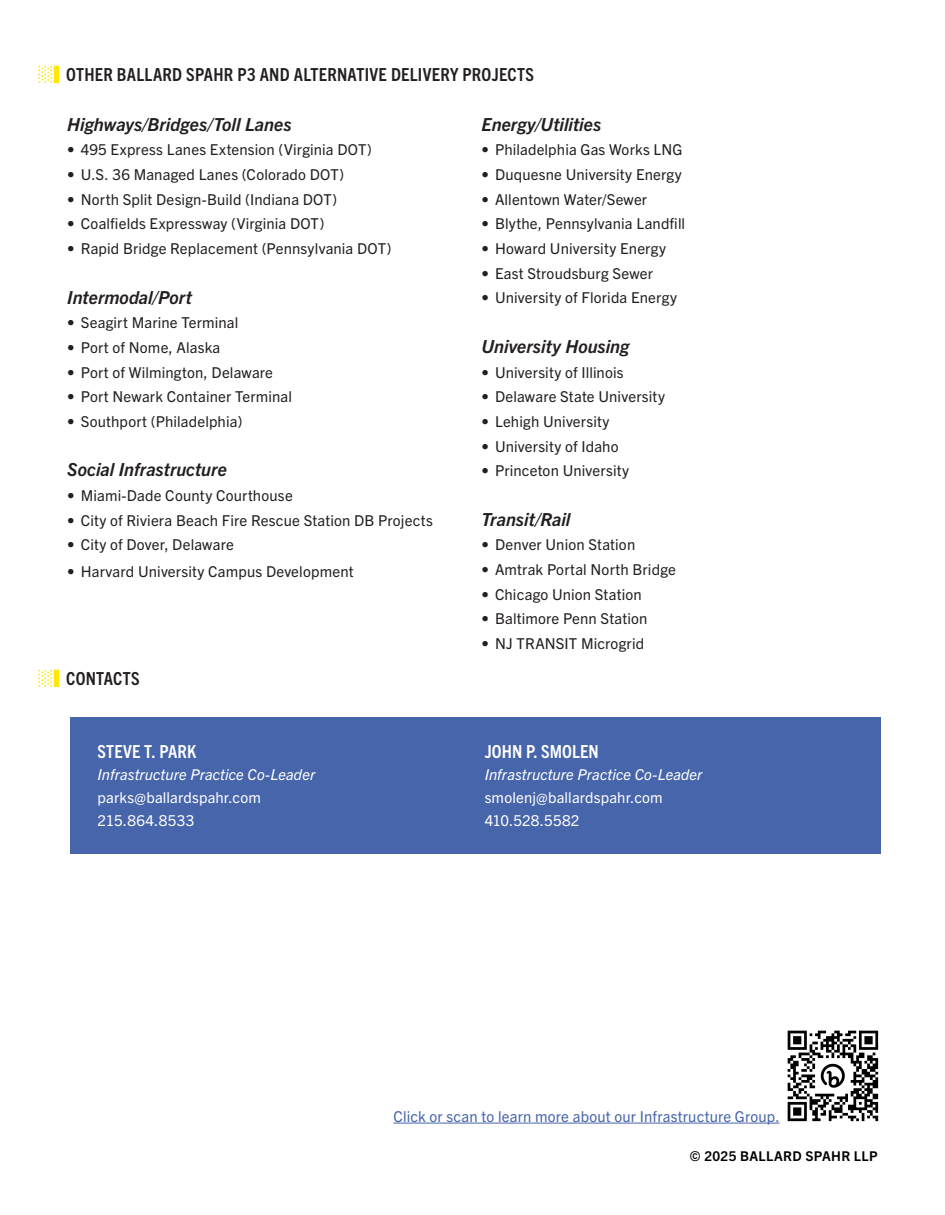
<style>
.page{position:relative;width:945px;height:1215px;background:#fff}
.page>*{position:absolute;margin:0;border:0;box-sizing:border-box;transform-origin:0 0}
.t1{font:54px "Ballard Dot Graphic";color:#ffe800}
.HEADING_2{font:italic 700 18px "Trade Gothic Next LT Pro";color:#231f20}
.t2{font:700 condensed 18px "Trade Gothic Next LT Pro";letter-spacing:.015em;color:#231f20}
.CONTACTS{font:700 condensed 18px "Trade Gothic Next LT Pro";letter-spacing:.005em;color:#fff}
.t3{font:15px "Trade Gothic Next LT Pro";letter-spacing:.01em;color:#231f20}
.CONTACTS-2{font:15px/22.5px "Trade Gothic Next LT Pro";letter-spacing:.01em;color:#fff}
.BODY_COPY{font:15px "Trade Gothic Next LT Pro";letter-spacing:.01em;color:#4765aa}
.t4{font:700 13.5px "Trade Gothic Next LT Pro";letter-spacing:.025em;color:#000}
.s1{font-style:italic}
</style>
<div class="page">
<div style="left:71px;top:717px;width:810px;height:136px;background:#4765aa"></div>
<img style="left:779px;top:1030px;width:100px;height:94px">
<hr style="left:393px;top:1122px;width:386px;height:1px;background:#4765aa">
<p class="t1" style="left:36px;top:40px;width:28px">•</p>
<p class="t2" style="left:66px;top:62px;width:469px">OTHER BALLARD SPAHR P3 AND ALTERNATIVE DELIVERY PROJECTS</p>
<p class="HEADING_2" style="left:67px;top:112px;width:226px">Highways/Bridges/Toll Lanes</p>
<p class="t3" style="left:67px;top:139px;width:306px">• 495 Express Lanes Extension (Virginia DOT)</p>
<p class="t3" style="left:67px;top:164px;width:278px">• U.S. 36 Managed Lanes (Colorado DOT)</p>
<p class="t3" style="left:67px;top:189px;width:271px">• North Split Design-Build (Indiana DOT)</p>
<p class="t3" style="left:67px;top:213px;width:258px">• Coalfields Expressway (Virginia DOT)</p>
<p class="t3" style="left:67px;top:238px;width:326px">• Rapid Bridge Replacement (Pennsylvania DOT)</p>
<p class="HEADING_2" style="left:67px;top:284px;width:126px">Intermodal/Port</p>
<p class="t3" style="left:67px;top:312px;width:172px">• Seagirt Marine Terminal</p>
<p class="t3" style="left:67px;top:337px;width:155px">• Port of Nome, Alaska</p>
<p class="t3" style="left:67px;top:362px;width:207px">• Port of Wilmington, Delaware</p>
<p class="t3" style="left:67px;top:386px;width:226px">• Port Newark Container Terminal</p>
<p class="t3" style="left:67px;top:411px;width:176px">• Southport (Philadelphia)</p>
<p class="HEADING_2" style="left:67px;top:457px;width:161px">Social Infrastructure</p>
<p class="t3" style="left:67px;top:485px;width:227px">• Miami-Dade County Courthouse</p>
<p class="t3" style="left:67px;top:510px;width:367px">• City of Riviera Beach Fire Rescue Station DB Projects</p>
<p class="t3" style="left:67px;top:534px;width:168px">• City of Dover, Delaware</p>
<p class="t3" style="left:67px;top:561px;width:288px">• Harvard University Campus Development</p>
<p class="t1" style="left:36px;top:644px;width:28px">•</p>
<p class="t2" style="left:66px;top:666px;width:75px">CONTACTS</p>
<p class="CONTACTS" style="left:98px;top:739px;width:100px">STEVE T. PARK</p>
<p class="CONTACTS-2" style="left:98px;top:763px;width:219px"><span class="s1">Infrastructure Practice Co-Leader </span>parks@ballardspahr.com<br>215.864.8533</p>
<p class="HEADING_2" style="left:481px;top:112px;width:121px">Energy/Utilities</p>
<p class="t3" style="left:481px;top:139px;width:202px">• Philadelphia Gas Works LNG</p>
<p class="t3" style="left:481px;top:164px;width:202px">• Duquesne University Energy</p>
<p class="t3" style="left:481px;top:189px;width:167px">• Allentown Water/Sewer</p>
<p class="t3" style="left:481px;top:213px;width:205px">• Blythe, Pennsylvania Landfill</p>
<p class="t3" style="left:481px;top:238px;width:186px">• Howard University Energy</p>
<p class="t3" style="left:481px;top:263px;width:173px">• East Stroudsburg Sewer</p>
<p class="t3" style="left:481px;top:287px;width:197px">• University of Florida Energy</p>
<p class="HEADING_2" style="left:481px;top:334px;width:150px">University Housing</p>
<p class="t3" style="left:481px;top:362px;width:144px">• University of Illinois</p>
<p class="t3" style="left:481px;top:386px;width:185px">• Delaware State University</p>
<p class="t3" style="left:481px;top:411px;width:129px">• Lehigh University</p>
<p class="t3" style="left:481px;top:436px;width:139px">• University of Idaho</p>
<p class="t3" style="left:481px;top:460px;width:149px">• Princeton University</p>
<p class="HEADING_2" style="left:481px;top:507px;width:90px">Transit/Rail</p>
<p class="t3" style="left:481px;top:534px;width:155px">• Denver Union Station</p>
<p class="t3" style="left:481px;top:559px;width:196px">• Amtrak Portal North Bridge</p>
<p class="t3" style="left:481px;top:584px;width:162px">• Chicago Union Station</p>
<p class="t3" style="left:481px;top:608px;width:167px">• Baltimore Penn Station</p>
<p class="t3" style="left:481px;top:633px;width:164px">• NJ TRANSIT Microgrid</p>
<p class="CONTACTS" style="left:485px;top:739px;width:115px">JOHN P. SMOLEN</p>
<p class="CONTACTS-2" style="left:485px;top:763px;width:219px"><span class="s1">Infrastructure Practice Co-Leader </span>smolenj@ballardspahr.com<br>410.528.5582</p>
<p class="BODY_COPY" style="left:393px;top:1105px;width:387px">Click or scan to learn more about our Infrastructure Group.</p>
<p class="t4" style="left:690px;top:1146px;width:189px">© 2025 BALLARD SPAHR LLP</p>
</div>
